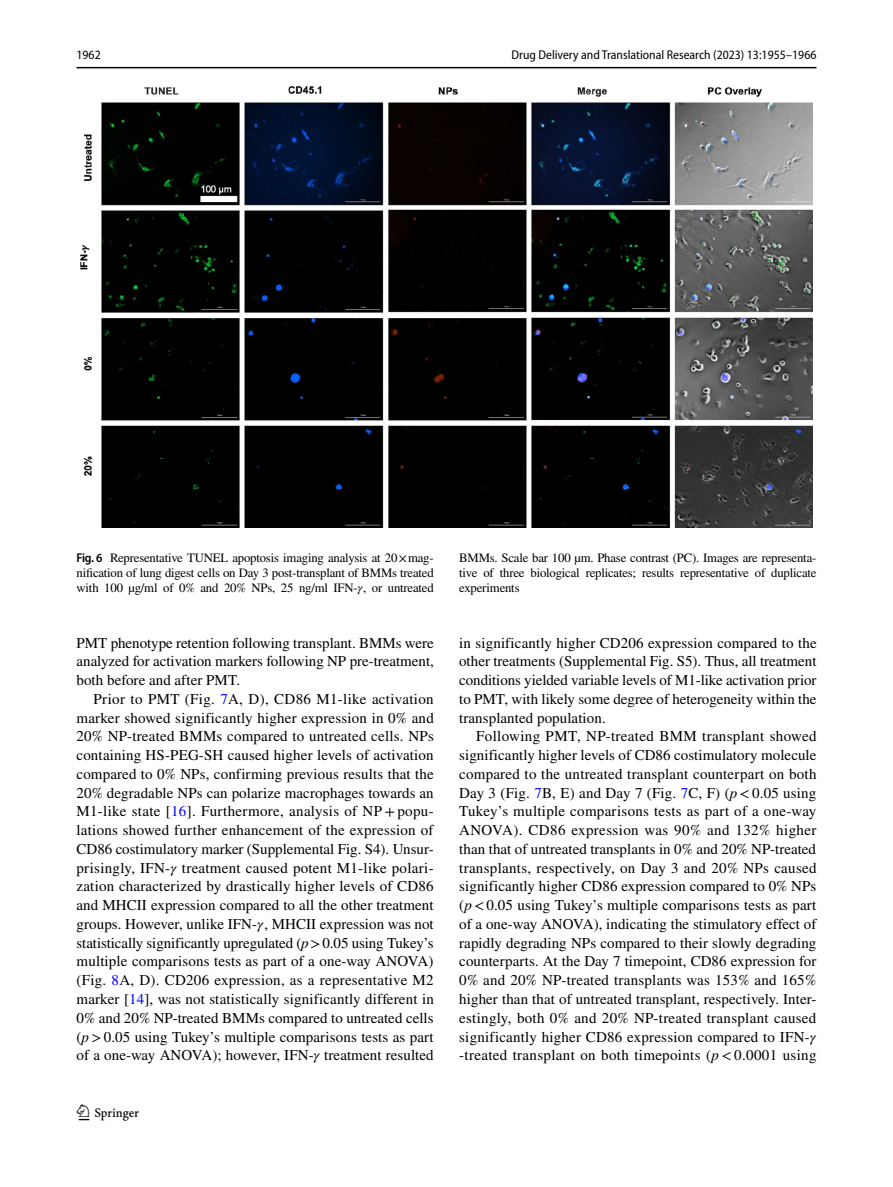
<style>
.page{position:relative;width:893px;height:1187px;background:#fff}
.page>*{position:absolute;margin:0;border:0;box-sizing:border-box;transform-origin:0 0}
.t1{font:22.5px "Springnew Regular 2";color:#000}
.t2{font:15px/18.8px "STIX";letter-spacing:.005em;color:#000;text-align:justify}
.t3{font:12.75px/15px "STIX";letter-spacing:-.015em;color:#000;text-align:justify}
.t4{font:semi-condensed 12.75px "Myriad Pro";color:#000}
.s1{font-family:"Myriad Pro";font-weight:600;font-stretch:semi-condensed}
.s2{font-family:"STIX Math Italic 12"}
.s3{color:#00f}
.s4{font-family:"STIX Math Italic 8"}
.s5{font-family:"STIX Math Italic 9"}
.s6{font-style:italic}
.s7{font-family:"STIX Math Italic 10"}
.s8{font-family:"STIX Math Italic 11"}
</style>
<div class="page">
<hr style="left:77px;top:67px;width:739px;height:1px;background:#000">
<img style="left:81px;top:87px;width:731px;height:440px">
<p class="t4" style="left:77px;top:48px;width:26px">1962</p>
<p class="t4" style="left:511px;top:48px;width:306px">Drug Delivery and Translational Research (2023) 13:1955–1966</p>
<p class="t3" style="left:77px;top:551px;width:359px"><span class="s1">Fig. 6</span> Representative TUNEL apoptosis imaging analysis at 20×mag&shy;nification of lung digest cells on Day 3 post-transplant of BMMs treated with 100 µg/ml of 0% and 20% NPs, 25 ng/ml IFN-<span class="s2">𝛾</span>, or untreated</p>
<p class="t3" style="left:459px;top:551px;width:359px">BMMs. Scale bar 100 µm. Phase contrast (PC). Images are representa&shy;tive of three biological replicates; results representative of duplicate experiments</p>
<p class="t2" style="left:77px;top:634px;width:359px">PMT phenotype retention following transplant. BMMs were analyzed for activation markers following NP pre-treatment, both before and after PMT.</p>
<p class="t2" style="left:77px;top:690px;width:359px;text-indent:17px">Prior to PMT (Fig. <span class="s3">7</span>A, D), CD86 M1-like activation marker showed significantly higher expression in 0% and 20% NP-treated BMMs compared to untreated cells. NPs containing HS-PEG-SH caused higher levels of activation compared to 0% NPs, confirming previous results that the 20% degradable NPs can polarize macrophages towards an M1-like state [<span class="s3">16</span>]. Furthermore, analysis of NP +popu&shy;lations showed further enhancement of the expression of CD86 costimulatory marker (Supplemental Fig. S4). Unsur&shy;prisingly, IFN-<span class="s4">𝛾</span> treatment caused potent M1-like polari&shy;zation characterized by drastically higher levels of CD86 and MHCII expression compared to all the other treatment groups. However, unlike IFN-<span class="s5">𝛾</span>, MHCII expression was not statistically significantly upregulated (<span class="s6">p</span>&gt;0.05 using Tukey’s multiple comparisons tests as part of a one-way ANOVA) (Fig. <span class="s3">8</span>A, D). CD206 expression, as a representative M2 marker [<span class="s3">14</span>], was not statistically significantly different in 0% and 20% NP-treated BMMs compared to untreated cells (<span class="s6">p</span>&gt;0.05 using Tukey’s multiple comparisons tests as part of a one-way ANOVA); however, IFN-<span class="s7">𝛾</span> treatment resulted</p>
<h1 class="t1" style="left:79px;top:1104px;width:62px">1 3</h1>
<p class="t2" style="left:459px;top:634px;width:359px">in significantly higher CD206 expression compared to the other treatments (Supplemental Fig. S5). Thus, all treatment conditions yielded variable levels of M1-like activation prior to PMT, with likely some degree of heterogeneity within the transplanted population.</p>
<p class="t2" style="left:459px;top:727px;width:359px;text-indent:17px">Following PMT, NP-treated BMM transplant showed significantly higher levels of CD86 costimulatory molecule compared to the untreated transplant counterpart on both Day 3 (Fig. <span class="s3">7</span>B, E) and Day 7 (Fig. <span class="s3">7</span>C, F) (<span class="s6">p</span>&lt;0.05 using Tukey’s multiple comparisons tests as part of a one-way ANOVA). CD86 expression was 90% and 132% higher than that of untreated transplants in 0% and 20% NP-treated transplants, respectively, on Day 3 and 20% NPs caused significantly higher CD86 expression compared to 0% NPs (<span class="s6">p</span>&lt;0.05 using Tukey’s multiple comparisons tests as part of a one-way ANOVA), indicating the stimulatory effect of rapidly degrading NPs compared to their slowly degrading counterparts. At the Day 7 timepoint, CD86 expression for 0% and 20% NP-treated transplants was 153% and 165% higher than that of untreated transplant, respectively. Inter&shy;estingly, both 0% and 20% NP-treated transplant caused significantly higher CD86 expression compared to IFN-<span class="s8">𝛾 </span>-treated transplant on both timepoints (<span class="s6">p</span>&lt;0.0001 using</p>
</div>
